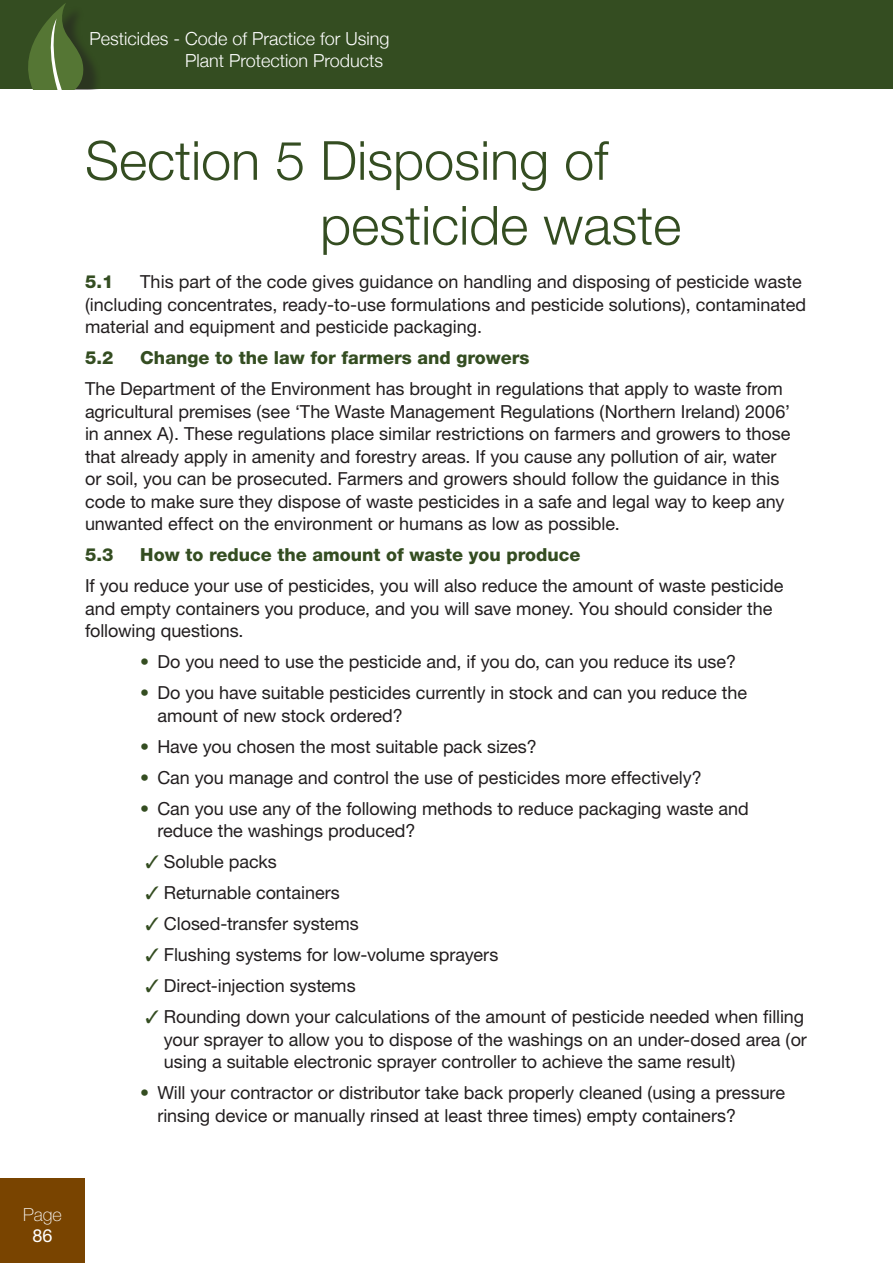
<style>
.page{position:relative;width:893px;height:1263px;background:#fff}
.page>*{position:absolute;margin:0;border:0;box-sizing:border-box;transform-origin:0 0}
.t1{font:300 54px/64.8px "Helvetica Neue";color:#344d21}
.t2{font:18px/22.5px "Helvetica Neue";letter-spacing:-.005em;color:#221e1f}
.t3{font:800 18px "Helvetica Neue";color:#344d21}
.t4{font:300 18px/21.6px "Helvetica Neue";color:#fff}
.t5{font:100 18px "Helvetica Neue";color:#fff}
.t6{font:18px "Helvetica Neue";color:#fff}
.s1{color:#344d21}
</style>
<div class="page">
<div style="left:0;top:0;width:893px;height:89px;background:#344d21"></div>
<div style="left:31px;top:6px;width:71px;height:83px;background:#221e1f;opacity:.5"></div>
<svg style="left:28px;top:3px;width:61px;height:86px"></svg>
<div style="left:0;top:1178px;width:84px;height:85px;background:#794400"></div>
<p class="t4" style="left:185px;top:27px;width:206px;text-indent:-96px">Pesticides - Code of Practice for Using<br>Plant Protection Products</p>
<h1 class="t1" style="left:320px;top:127px;width:363px;text-indent:-235px">Section 5 Disposing of pesticide waste</h1>
<p class="t3" style="left:85px;top:271px;width:30px">5.1</p>
<p class="t2" style="left:85px;top:270px;width:723px;text-indent:55px">This part of the code gives guidance on handling and disposing of pesticide waste (including concentrates, ready-to-use formulations and pesticide solutions), contaminated material and equipment and pesticide packaging.</p>
<p class="t3" style="left:85px;top:347px;width:30px">5.2</p>
<p class="t3" style="left:140px;top:347px;width:391px">Change to the law for farmers and growers</p>
<p class="t2" style="left:85px;top:377px;width:707px">The Department of the Environment has brought in regulations that apply to waste from agricultural premises (see ‘The Waste Management Regulations (Northern Ireland) 2006’ in annex A). These regulations place similar restrictions on farmers and growers to those that already apply in amenity and forestry areas. If you cause any pollution of air, water or soil, you can be prosecuted. Farmers and growers should follow the guidance in this code to make sure they dispose of waste pesticides in a safe and legal way to keep any unwanted effect on the environment or humans as low as possible.</p>
<p class="t3" style="left:85px;top:544px;width:30px">5.3</p>
<p class="t3" style="left:140px;top:544px;width:442px">How to reduce the amount of waste you produce</p>
<p class="t2" style="left:85px;top:574px;width:700px">If you reduce your use of pesticides, you will also reduce the amount of waste pesticide and empty containers you produce, and you will save money. You should consider the following questions.</p>
<p class="t2" style="left:140px;top:650px;width:597px"><span class="s1">•</span> Do you need to use the pesticide and, if you do, can you reduce its use?</p>
<p class="t2" style="left:157px;top:681px;width:591px;text-indent:-17px"><span class="s1">•</span> Do you have suitable pesticides currently in stock and can you reduce the amount of new stock ordered?</p>
<p class="t2" style="left:140px;top:735px;width:398px"><span class="s1">•</span> Have you chosen the most suitable pack sizes?</p>
<p class="t2" style="left:140px;top:766px;width:563px"><span class="s1">•</span> Can you manage and control the use of pesticides more effectively?</p>
<p class="t2" style="left:157px;top:797px;width:593px;text-indent:-17px"><span class="s1">•</span> Can you use any of the following methods to reduce packaging waste and reduce the washings produced?</p>
<p class="t2" style="left:145px;top:850px;width:133px"><span class="s1">✓</span> Soluble packs</p>
<p class="t2" style="left:145px;top:881px;width:196px"><span class="s1">✓</span> Returnable containers</p>
<p class="t2" style="left:145px;top:912px;width:215px"><span class="s1">✓</span> Closed-transfer systems</p>
<p class="t2" style="left:145px;top:943px;width:355px"><span class="s1">✓</span> Flushing systems for low-volume sprayers</p>
<p class="t2" style="left:145px;top:974px;width:212px"><span class="s1">✓</span> Direct-injection systems</p>
<p class="t2" style="left:164px;top:1005px;width:644px;text-indent:-19px"><span class="s1">✓</span> Rounding down your calculations of the amount of pesticide needed when filling your sprayer to allow you to dispose of the washings on an under-dosed area (or using a suitable electronic sprayer controller to achieve the same result)</p>
<p class="t2" style="left:157px;top:1081px;width:629px;text-indent:-17px"><span class="s1">•</span> Will your contractor or distributor take back properly cleaned (using a pressure rinsing device or manually rinsed at least three times) empty containers?</p>
<p class="t5" style="left:23px;top:1204px;width:40px">Page</p>
<p class="t6" style="left:33px;top:1225px;width:22px">86</p>
</div>
